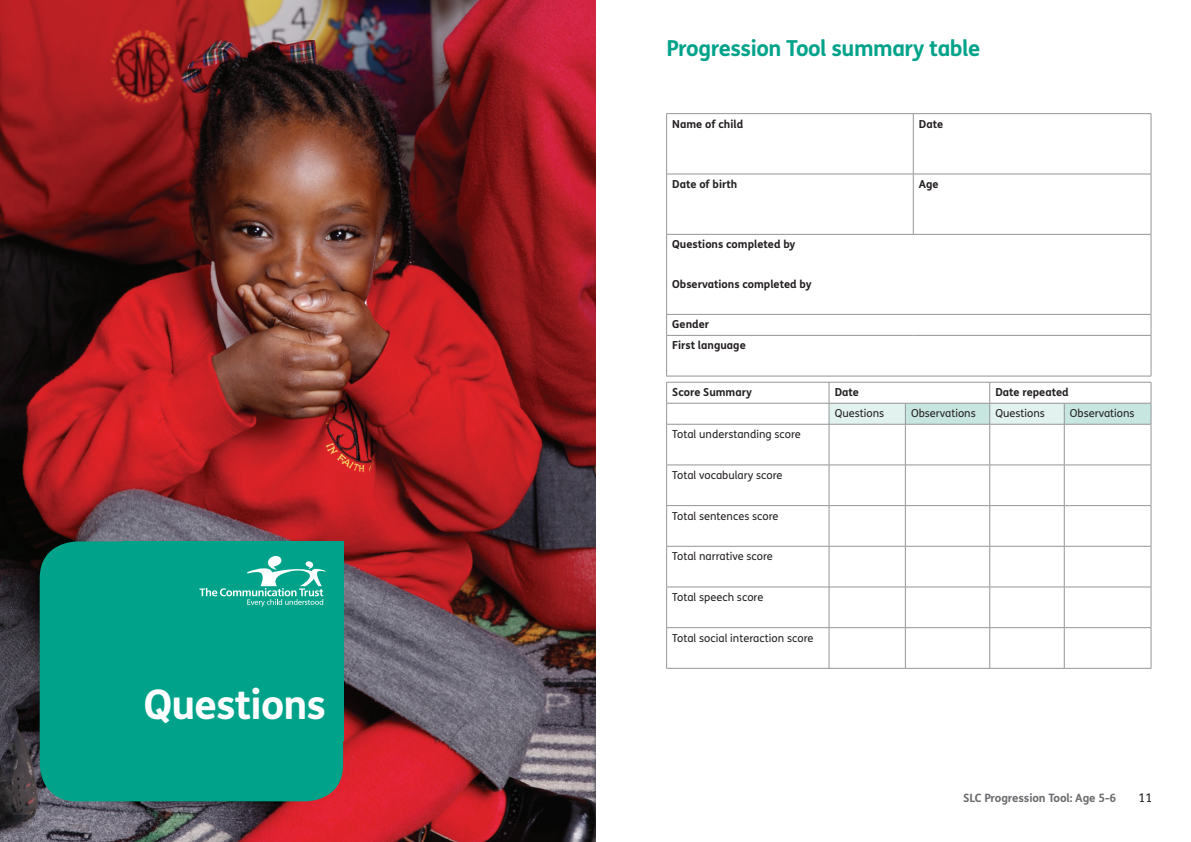
<style>
.page{position:relative;width:1191px;height:842px;background:#fff}
.page>*{position:absolute;margin:0;border:0;box-sizing:border-box;transform-origin:0 0}
.Headline{font:700 40.7px "FS Me";letter-spacing:-.02em;color:#fff}
.Headline-2{font:700 22px "FS Me";letter-spacing:-.02em;color:#00a38a}
.t1{font:12px "FS Me";color:#231f20}
.t2{font:700 11.5px "FS Me";letter-spacing:-.01em;color:#6c6d70}
.t3{font:11px "FS Me";color:#231f20}
.t4{font:700 11px "FS Me";color:#231f20}
</style>
<div class="page">
<img style="left:0;top:0;width:595px;height:842px">
<div style="left:40px;top:541px;width:303px;height:260px;background:#00a38a;border-radius:37px"></div>
<div style="left:123px;top:541px;width:220px;height:200px;background:#00a38a"></div>
<svg style="left:199px;top:556px;width:127px;height:50px"></svg>
<hr style="left:1150px;top:235px;width:1px;height:79px;background:#939598">
<hr style="left:913px;top:114px;width:1px;height:60px;background:#939598">
<hr style="left:666px;top:113px;width:247px;height:1px;background:#939598">
<hr style="left:666px;top:114px;width:1px;height:60px;background:#939598">
<hr style="left:913px;top:113px;width:238px;height:1px;background:#939598">
<hr style="left:1150px;top:114px;width:1px;height:60px;background:#939598">
<hr style="left:666px;top:235px;width:1px;height:79px;background:#939598">
<hr style="left:666px;top:174px;width:247px;height:1px;background:#939598">
<hr style="left:666px;top:174px;width:1px;height:60px;background:#939598">
<hr style="left:913px;top:174px;width:238px;height:1px;background:#939598">
<hr style="left:913px;top:174px;width:1px;height:60px;background:#939598">
<hr style="left:1150px;top:174px;width:1px;height:60px;background:#939598">
<hr style="left:666px;top:234px;width:247px;height:1px;background:#939598">
<hr style="left:913px;top:234px;width:238px;height:1px;background:#939598">
<hr style="left:666px;top:336px;width:1px;height:40px;background:#939598">
<hr style="left:1150px;top:336px;width:1px;height:40px;background:#939598">
<hr style="left:666px;top:376px;width:247px;height:1px;background:#939598">
<hr style="left:913px;top:376px;width:238px;height:1px;background:#939598">
<hr style="left:666px;top:314px;width:247px;height:1px;background:#939598">
<svg style="left:666px;top:315px;width:1px;height:20px"></svg>
<hr style="left:913px;top:314px;width:238px;height:1px;background:#939598">
<svg style="left:1150px;top:315px;width:1px;height:20px"></svg>
<hr style="left:666px;top:335px;width:247px;height:1px;background:#939598">
<hr style="left:913px;top:335px;width:238px;height:1px;background:#939598">
<hr style="left:666px;top:382px;width:163px;height:1px;background:#939598">
<svg style="left:666px;top:382px;width:1px;height:42px"></svg>
<hr style="left:666px;top:403px;width:163px;height:1px;background:#939598">
<svg style="left:828px;top:382px;width:323px;height:42px"></svg>
<hr style="left:1064px;top:403px;width:87px;height:1px;background:#939598">
<hr style="left:666px;top:424px;width:1px;height:41px;background:#939598">
<hr style="left:666px;top:424px;width:163px;height:1px;background:#939598">
<hr style="left:828px;top:424px;width:1px;height:41px;background:#939598">
<hr style="left:829px;top:424px;width:76px;height:1px;background:#939598">
<hr style="left:905px;top:424px;width:1px;height:41px;background:#939598">
<hr style="left:905px;top:424px;width:84px;height:1px;background:#939598">
<hr style="left:989px;top:424px;width:1px;height:41px;background:#939598">
<hr style="left:989px;top:424px;width:75px;height:1px;background:#939598">
<hr style="left:1064px;top:424px;width:1px;height:41px;background:#939598">
<hr style="left:1150px;top:424px;width:1px;height:41px;background:#939598">
<hr style="left:1064px;top:424px;width:87px;height:1px;background:#939598">
<hr style="left:666px;top:465px;width:1px;height:40px;background:#939598">
<hr style="left:666px;top:465px;width:163px;height:1px;background:#939598">
<hr style="left:828px;top:465px;width:1px;height:40px;background:#939598">
<hr style="left:829px;top:465px;width:76px;height:1px;background:#939598">
<hr style="left:905px;top:465px;width:1px;height:40px;background:#939598">
<hr style="left:905px;top:465px;width:84px;height:1px;background:#939598">
<hr style="left:989px;top:465px;width:1px;height:40px;background:#939598">
<hr style="left:989px;top:465px;width:75px;height:1px;background:#939598">
<hr style="left:1064px;top:465px;width:1px;height:40px;background:#939598">
<hr style="left:1150px;top:465px;width:1px;height:40px;background:#939598">
<hr style="left:1064px;top:465px;width:87px;height:1px;background:#939598">
<hr style="left:666px;top:506px;width:1px;height:40px;background:#939598">
<hr style="left:666px;top:505px;width:163px;height:1px;background:#939598">
<hr style="left:828px;top:506px;width:1px;height:40px;background:#939598">
<hr style="left:829px;top:505px;width:76px;height:1px;background:#939598">
<hr style="left:905px;top:506px;width:1px;height:40px;background:#939598">
<hr style="left:905px;top:505px;width:84px;height:1px;background:#939598">
<hr style="left:989px;top:506px;width:1px;height:40px;background:#939598">
<hr style="left:989px;top:505px;width:75px;height:1px;background:#939598">
<hr style="left:1064px;top:506px;width:1px;height:40px;background:#939598">
<hr style="left:1150px;top:506px;width:1px;height:40px;background:#939598">
<hr style="left:1064px;top:505px;width:87px;height:1px;background:#939598">
<hr style="left:666px;top:546px;width:1px;height:41px;background:#939598">
<hr style="left:666px;top:546px;width:163px;height:1px;background:#939598">
<hr style="left:828px;top:546px;width:1px;height:41px;background:#939598">
<hr style="left:829px;top:546px;width:76px;height:1px;background:#939598">
<hr style="left:905px;top:546px;width:1px;height:41px;background:#939598">
<hr style="left:905px;top:546px;width:84px;height:1px;background:#939598">
<hr style="left:989px;top:546px;width:1px;height:41px;background:#939598">
<hr style="left:989px;top:546px;width:75px;height:1px;background:#939598">
<hr style="left:1064px;top:546px;width:1px;height:41px;background:#939598">
<hr style="left:1150px;top:546px;width:1px;height:41px;background:#939598">
<hr style="left:1064px;top:546px;width:87px;height:1px;background:#939598">
<hr style="left:666px;top:587px;width:1px;height:40px;background:#939598">
<hr style="left:666px;top:587px;width:163px;height:1px;background:#939598">
<hr style="left:828px;top:587px;width:1px;height:40px;background:#939598">
<hr style="left:829px;top:587px;width:76px;height:1px;background:#939598">
<hr style="left:905px;top:587px;width:1px;height:40px;background:#939598">
<hr style="left:905px;top:587px;width:84px;height:1px;background:#939598">
<hr style="left:989px;top:587px;width:1px;height:40px;background:#939598">
<hr style="left:989px;top:587px;width:75px;height:1px;background:#939598">
<hr style="left:1064px;top:587px;width:1px;height:40px;background:#939598">
<hr style="left:1150px;top:587px;width:1px;height:40px;background:#939598">
<hr style="left:1064px;top:587px;width:87px;height:1px;background:#939598">
<hr style="left:666px;top:628px;width:1px;height:40px;background:#939598">
<hr style="left:666px;top:627px;width:163px;height:1px;background:#939598">
<hr style="left:666px;top:668px;width:163px;height:1px;background:#939598">
<hr style="left:828px;top:628px;width:1px;height:40px;background:#939598">
<hr style="left:829px;top:627px;width:76px;height:1px;background:#939598">
<hr style="left:829px;top:668px;width:76px;height:1px;background:#939598">
<hr style="left:905px;top:628px;width:1px;height:40px;background:#939598">
<hr style="left:905px;top:627px;width:84px;height:1px;background:#939598">
<hr style="left:905px;top:668px;width:84px;height:1px;background:#939598">
<hr style="left:989px;top:628px;width:1px;height:40px;background:#939598">
<hr style="left:989px;top:627px;width:75px;height:1px;background:#939598">
<hr style="left:989px;top:668px;width:75px;height:1px;background:#939598">
<hr style="left:1064px;top:628px;width:1px;height:40px;background:#939598">
<hr style="left:1150px;top:628px;width:1px;height:40px;background:#939598">
<hr style="left:1064px;top:627px;width:87px;height:1px;background:#939598">
<hr style="left:1064px;top:668px;width:87px;height:1px;background:#939598">
<p class="Headline" style="left:144px;top:673px;width:184px">Questions</p>
<p class="Headline-2" style="left:666px;top:31px;width:316px">Progression Tool summary table</p>
<p class="t4" style="left:672px;top:115px;width:72px">Name of child</p>
<p class="t4" style="left:919px;top:115px;width:26px">Date</p>
<p class="t4" style="left:672px;top:175px;width:67px">Date of birth</p>
<p class="t4" style="left:919px;top:175px;width:21px">Age</p>
<p class="t4" style="left:672px;top:236px;width:125px">Questions completed by</p>
<p class="t4" style="left:672px;top:275px;width:141px">Observations completed by</p>
<p class="t4" style="left:672px;top:316px;width:38px">Gender</p>
<p class="t4" style="left:672px;top:337px;width:75px">First language</p>
<p class="t4" style="left:672px;top:384px;width:81px">Score Summary</p>
<p class="t4" style="left:834px;top:384px;width:26px">Date</p>
<p class="t4" style="left:995px;top:384px;width:75px">Date repeated</p>
<p class="t3" style="left:834px;top:406px;width:51px">Questions</p>
<p class="t3" style="left:911px;top:406px;width:66px">Observations</p>
<p class="t3" style="left:995px;top:406px;width:51px">Questions</p>
<p class="t3" style="left:1070px;top:406px;width:66px">Observations</p>
<p class="t3" style="left:672px;top:427px;width:130px">Total understanding score</p>
<p class="t3" style="left:672px;top:467px;width:112px">Total vocabulary score</p>
<p class="t3" style="left:672px;top:508px;width:108px">Total sentences score</p>
<p class="t3" style="left:672px;top:549px;width:102px">Total narrative score</p>
<p class="t3" style="left:672px;top:589px;width:93px">Total speech score</p>
<p class="t3" style="left:672px;top:630px;width:143px">Total social interaction score</p>
<p class="t2" style="left:963px;top:789px;width:155px">SLC Progression Tool: Age 5-6</p>
<p class="t1" style="left:1138px;top:790px;width:15px">11</p>
</div>
